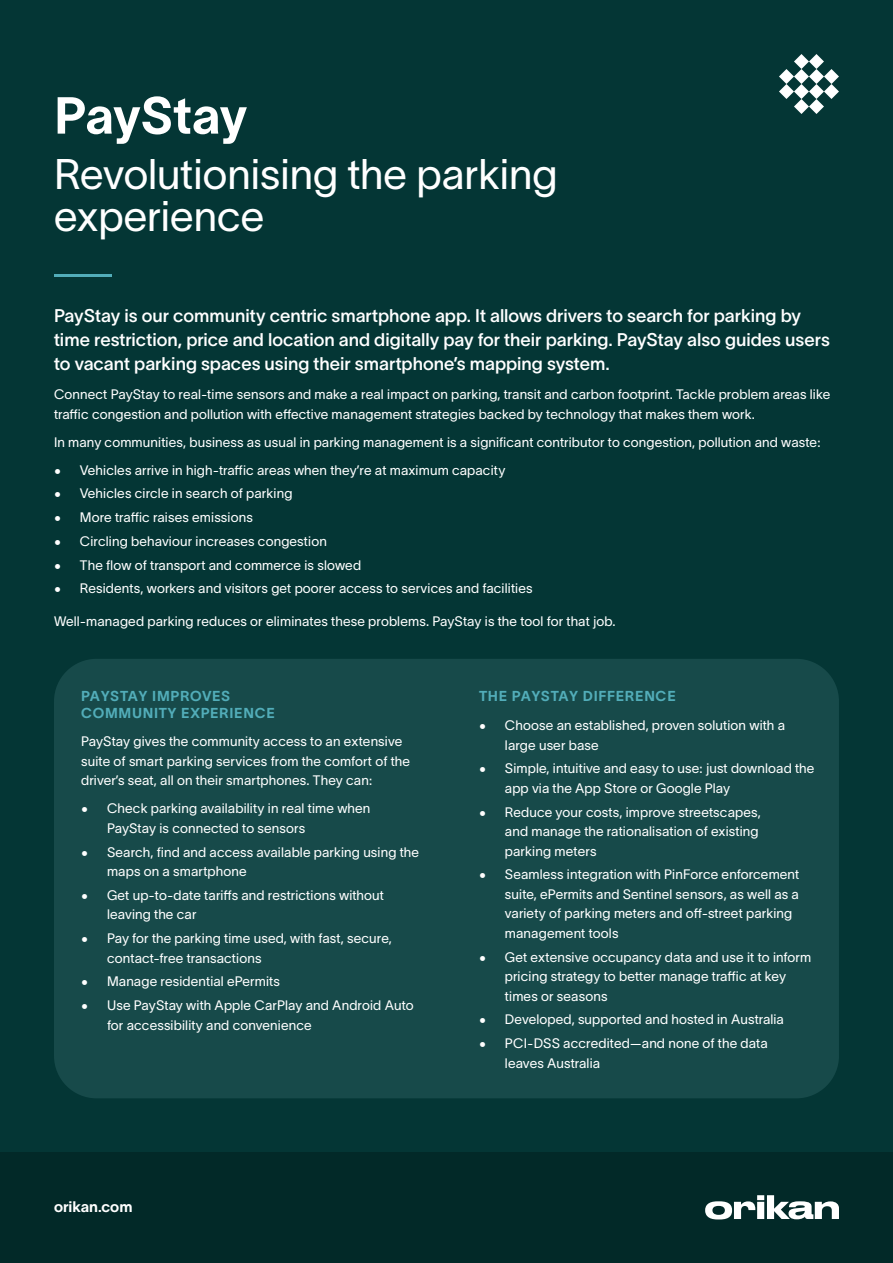
<style>
.page{position:relative;width:893px;height:1263px;background:#fff}
.page>*{position:absolute;margin:0;border:0;box-sizing:border-box;transform-origin:0 0}
.t1{font:51px "TWK Lausanne 700";letter-spacing:-.005em;color:#fff}
.t2{font:42px/42px "TWK Lausanne 300";color:#fff}
.t3{font:18px/24px "TWK Lausanne 500";color:#fff}
.t4{font:15px "TWK Lausanne 700";color:#fff}
.t5{font:14.1px/17px "TWK Lausanne 700";letter-spacing:.05em;color:#52adb9}
.t6{font:13.5px/19.5px "TWK Lausanne 300";letter-spacing:.01em;color:#fff}
</style>
<div class="page">
<div style="left:0;top:0;width:893px;height:1262px;background:#043635"></div>
<div style="left:0;top:1152px;width:893px;height:111px;background:#022928"></div>
<svg style="left:705px;top:1195px;width:134px;height:24px"></svg>
<svg style="left:779px;top:54px;width:60px;height:60px"></svg>
<hr style="left:54px;top:274px;width:58px;height:3px;background:#52adb9">
<div style="left:54px;top:659px;width:785px;height:439px;background:#174a4a;border-radius:43px"></div>
<h1 class="t1" style="left:54px;top:80px;width:195px">PayStay</h1>
<h2 class="t2" style="left:54px;top:150px;width:505px">Revolutionising the parking experience</h2>
<p class="t3" style="left:54px;top:302px;width:777px">PayStay is our community centric smartphone app. It allows drivers to search for parking by time restriction, price and location and digitally pay for their parking. PayStay also guides users to vacant parking spaces using their smartphone’s mapping system.</p>
<p class="t6" style="left:54px;top:384px;width:778px">Connect PayStay to real-time sensors and make a real impact on parking, transit and carbon footprint. Tackle problem areas like traffic congestion and pollution with effective management strategies backed by technology that makes them work.</p>
<p class="t6" style="left:54px;top:431px;width:768px">In many communities, business as usual in parking management is a significant contributor to congestion, pollution and waste:</p>
<p class="t6" style="left:54px;top:459px;width:453px">• Vehicles arrive in high-traffic areas when they’re at maximum capacity</p>
<p class="t6" style="left:54px;top:483px;width:240px">• Vehicles circle in search of parking</p>
<p class="t6" style="left:54px;top:507px;width:200px">• More traffic raises emissions</p>
<p class="t6" style="left:54px;top:530px;width:274px">• Circling behaviour increases congestion</p>
<p class="t6" style="left:54px;top:554px;width:309px">• The flow of transport and commerce is slowed</p>
<p class="t6" style="left:54px;top:578px;width:480px">• Residents, workers and visitors get poorer access to services and facilities</p>
<p class="t6" style="left:54px;top:610px;width:563px">Well-managed parking reduces or eliminates these problems. PayStay is the tool for that job.</p>
<p class="t5" style="left:81px;top:687px;width:195px">PAYSTAY IMPROVES<br>COMMUNITY EXPERIENCE</p>
<p class="t5" style="left:479px;top:687px;width:198px">THE PAYSTAY DIFFERENCE</p>
<p class="t6" style="left:81px;top:731px;width:330px">PayStay gives the community access to an extensive suite of smart parking services from the comfort of the driver’s seat, all on their smartphones. They can:</p>
<p class="t6" style="left:107px;top:798px;width:265px;text-indent:-26px">• Check parking availability in real time when<br>PayStay is connected to sensors</p>
<p class="t6" style="left:107px;top:841px;width:314px;text-indent:-26px">• Search, find and access available parking using the maps on a smartphone</p>
<p class="t6" style="left:107px;top:884px;width:278px;text-indent:-26px">• Get up-to-date tariffs and restrictions without leaving the car</p>
<p class="t6" style="left:107px;top:927px;width:286px;text-indent:-26px">• Pay for the parking time used, with fast, secure, contact-free transactions</p>
<p class="t6" style="left:81px;top:971px;width:200px">• Manage residential ePermits</p>
<p class="t6" style="left:107px;top:994px;width:308px;text-indent:-26px">• Use PayStay with Apple CarPlay and Android Auto for accessibility and convenience</p>
<p class="t6" style="left:505px;top:715px;width:282px;text-indent:-26px">• Choose an established, proven solution with a large user base</p>
<p class="t6" style="left:505px;top:758px;width:311px;text-indent:-26px">• Simple, intuitive and easy to use: just download the app via the App Store or Google Play</p>
<p class="t6" style="left:505px;top:801px;width:257px;text-indent:-26px">• Reduce your costs, improve streetscapes, and manage the rationalisation of existing parking meters</p>
<p class="t6" style="left:505px;top:864px;width:296px;text-indent:-26px">• Seamless integration with PinForce enforcement suite, ePermits and Sentinel sensors, as well as a variety of parking meters and off-street parking management tools</p>
<p class="t6" style="left:505px;top:946px;width:308px;text-indent:-26px">• Get extensive occupancy data and use it to inform pricing strategy to better manage traffic at key times or seasons</p>
<p class="t6" style="left:479px;top:1009px;width:306px">• Developed, supported and hosted in Australia</p>
<p class="t6" style="left:505px;top:1033px;width:264px;text-indent:-26px">• PCI-DSS accredited—and none of the data leaves Australia</p>
<p class="t4" style="left:54px;top:1196px;width:80px">orikan.com</p>
</div>
